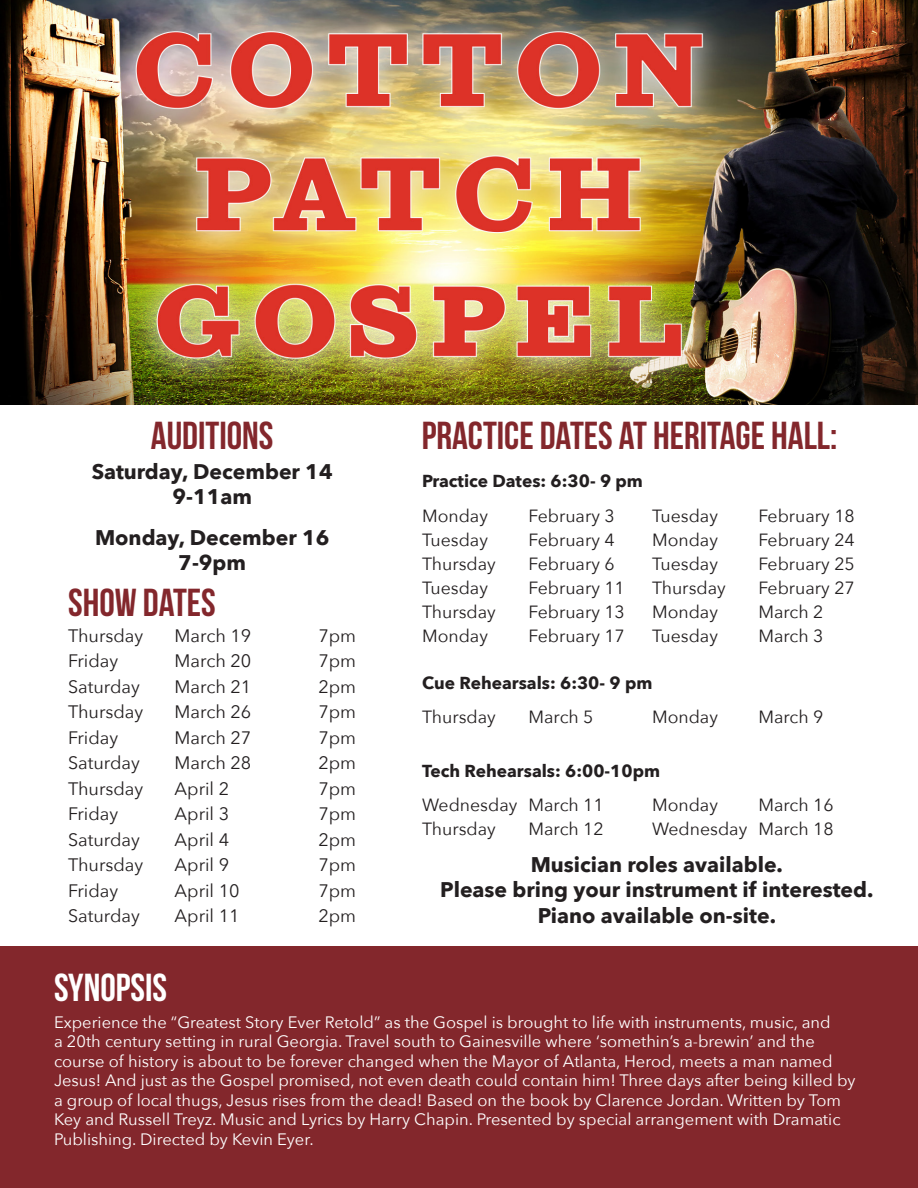
<style>
.page{position:relative;width:918px;height:1188px;background:#fff}
.page>*{position:absolute;margin:0;border:0;box-sizing:border-box;transform-origin:0 0}
.t1{font:39px "Bebas Neue";color:#83272c}
.t2{font:39px "Bebas Neue";color:#fff}
.t3{font:700 21.15px/25.5px "Avenir Next";color:#231f20;text-align:center}
.t4{font:18px "Avenir Next";color:#231f20}
.t5{font:17.7px "Avenir Next";color:#231f20}
.t6{font:700 17.4px "Avenir Next";color:#231f20}
.t7{font:16.5px/19.5px "Avenir Next";color:#fff}
</style>
<div class="page">
<div style="left:0;top:946px;width:918px;height:242px;background:#83272c"></div>
<img style="left:1px;top:0;width:917px;height:405px">
<p class="t1" style="left:151px;top:414px;width:124px">AUDITIONS</p>
<p class="t3" style="left:92px;top:458px;width:242px">Saturday, December 14<br>9-11am</p>
<p class="t3" style="left:95px;top:524px;width:236px">Monday, December 16</p>
<p class="t3" style="left:178px;top:550px;width:69px">7-9pm</p>
<p class="t1" style="left:68px;top:581px;width:149px">SHOW DATES</p>
<p class="t4" style="left:68px;top:620px;width:77px">Thursday</p>
<p class="t4" style="left:175px;top:620px;width:78px">March 19</p>
<p class="t4" style="left:318px;top:620px;width:39px">7pm</p>
<p class="t4" style="left:68px;top:646px;width:52px">Friday</p>
<p class="t4" style="left:175px;top:646px;width:78px">March 20</p>
<p class="t4" style="left:318px;top:646px;width:39px">7pm</p>
<p class="t4" style="left:68px;top:671px;width:73px">Saturday</p>
<p class="t4" style="left:175px;top:671px;width:78px">March 21</p>
<p class="t4" style="left:318px;top:671px;width:39px">2pm</p>
<p class="t4" style="left:68px;top:697px;width:77px">Thursday</p>
<p class="t4" style="left:175px;top:697px;width:78px">March 26</p>
<p class="t4" style="left:318px;top:697px;width:39px">7pm</p>
<p class="t4" style="left:68px;top:722px;width:52px">Friday</p>
<p class="t4" style="left:175px;top:722px;width:78px">March 27</p>
<p class="t4" style="left:318px;top:722px;width:39px">7pm</p>
<p class="t4" style="left:68px;top:748px;width:73px">Saturday</p>
<p class="t4" style="left:175px;top:748px;width:78px">March 28</p>
<p class="t4" style="left:318px;top:748px;width:39px">2pm</p>
<p class="t4" style="left:68px;top:773px;width:77px">Thursday</p>
<p class="t4" style="left:175px;top:773px;width:56px">April 2</p>
<p class="t4" style="left:318px;top:773px;width:39px">7pm</p>
<p class="t4" style="left:68px;top:799px;width:52px">Friday</p>
<p class="t4" style="left:175px;top:799px;width:56px">April 3</p>
<p class="t4" style="left:318px;top:799px;width:39px">7pm</p>
<p class="t4" style="left:68px;top:824px;width:73px">Saturday</p>
<p class="t4" style="left:175px;top:824px;width:56px">April 4</p>
<p class="t4" style="left:318px;top:824px;width:39px">2pm</p>
<p class="t4" style="left:68px;top:850px;width:77px">Thursday</p>
<p class="t4" style="left:175px;top:850px;width:56px">April 9</p>
<p class="t4" style="left:318px;top:850px;width:39px">7pm</p>
<p class="t4" style="left:68px;top:875px;width:52px">Friday</p>
<p class="t4" style="left:175px;top:875px;width:66px">April 10</p>
<p class="t4" style="left:318px;top:875px;width:39px">7pm</p>
<p class="t4" style="left:68px;top:901px;width:73px">Saturday</p>
<p class="t4" style="left:175px;top:901px;width:66px">April 11</p>
<p class="t4" style="left:318px;top:901px;width:39px">2pm</p>
<p class="t2" style="left:54px;top:967px;width:115px">SYNOPSIS</p>
<p class="t1" style="left:422px;top:414px;width:417px">PRACTICE DATES AT HERITAGE HALL:</p>
<p class="t6" style="left:422px;top:466px;width:222px">Practice Dates: 6:30- 9 pm</p>
<p class="t5" style="left:422px;top:500px;width:67px">Monday</p>
<p class="t5" style="left:529px;top:500px;width:88px">February 3</p>
<p class="t5" style="left:422px;top:524px;width:67px">Tuesday</p>
<p class="t5" style="left:529px;top:524px;width:88px">February 4</p>
<p class="t5" style="left:422px;top:548px;width:75px">Thursday</p>
<p class="t5" style="left:529px;top:548px;width:88px">February 6</p>
<p class="t5" style="left:422px;top:572px;width:67px">Tuesday</p>
<p class="t5" style="left:529px;top:572px;width:98px">February 11</p>
<p class="t5" style="left:422px;top:596px;width:75px">Thursday</p>
<p class="t5" style="left:529px;top:596px;width:98px">February 13</p>
<p class="t5" style="left:422px;top:620px;width:67px">Monday</p>
<p class="t5" style="left:529px;top:620px;width:98px">February 17</p>
<p class="t5" style="left:652px;top:500px;width:67px">Tuesday</p>
<p class="t5" style="left:759px;top:500px;width:98px">February 18</p>
<p class="t5" style="left:652px;top:524px;width:67px">Monday</p>
<p class="t5" style="left:759px;top:524px;width:98px">February 24</p>
<p class="t5" style="left:652px;top:548px;width:67px">Tuesday</p>
<p class="t5" style="left:759px;top:548px;width:98px">February 25</p>
<p class="t5" style="left:652px;top:572px;width:75px">Thursday</p>
<p class="t5" style="left:759px;top:572px;width:98px">February 27</p>
<p class="t5" style="left:652px;top:596px;width:67px">Monday</p>
<p class="t5" style="left:759px;top:596px;width:66px">March 2</p>
<p class="t5" style="left:652px;top:620px;width:67px">Tuesday</p>
<p class="t5" style="left:759px;top:620px;width:66px">March 3</p>
<p class="t6" style="left:422px;top:668px;width:232px">Cue Rehearsals: 6:30- 9 pm</p>
<p class="t5" style="left:422px;top:702px;width:75px">Thursday</p>
<p class="t5" style="left:529px;top:702px;width:66px">March 5</p>
<p class="t5" style="left:652px;top:702px;width:67px">Monday</p>
<p class="t5" style="left:759px;top:702px;width:66px">March 9</p>
<p class="t6" style="left:422px;top:755px;width:239px">Tech Rehearsals: 6:00-10pm</p>
<p class="t5" style="left:422px;top:790px;width:183px">Wednesday March 11</p>
<p class="t5" style="left:422px;top:814px;width:75px">Thursday</p>
<p class="t5" style="left:529px;top:814px;width:77px">March 12</p>
<p class="t5" style="left:652px;top:790px;width:67px">Monday</p>
<p class="t5" style="left:759px;top:790px;width:77px">March 16</p>
<p class="t5" style="left:652px;top:814px;width:183px">Wednesday March 18</p>
<p class="t3" style="left:440px;top:851px;width:435px">Musician roles available.<br>Please bring your instrument if interested.<br>Piano available on-site.</p>
<p class="t7" style="left:54px;top:1011px;width:803px">Experience the “Greatest Story Ever Retold” as the Gospel is brought to life with instruments, music, and<br>a 20th century setting in rural Georgia. Travel south to Gainesville where ‘somethin’s a-brewin’ and the course of history is about to be forever changed when the Mayor of Atlanta, Herod, meets a man named Jesus! And just as the Gospel promised, not even death could contain him! Three days after being killed by a group of local thugs, Jesus rises from the dead! Based on the book by Clarence Jordan. Written by Tom Key and Russell Treyz. Music and Lyrics by Harry Chapin. Presented by special arrangement with Dramatic Publishing. Directed by Kevin Eyer.</p>
</div>
